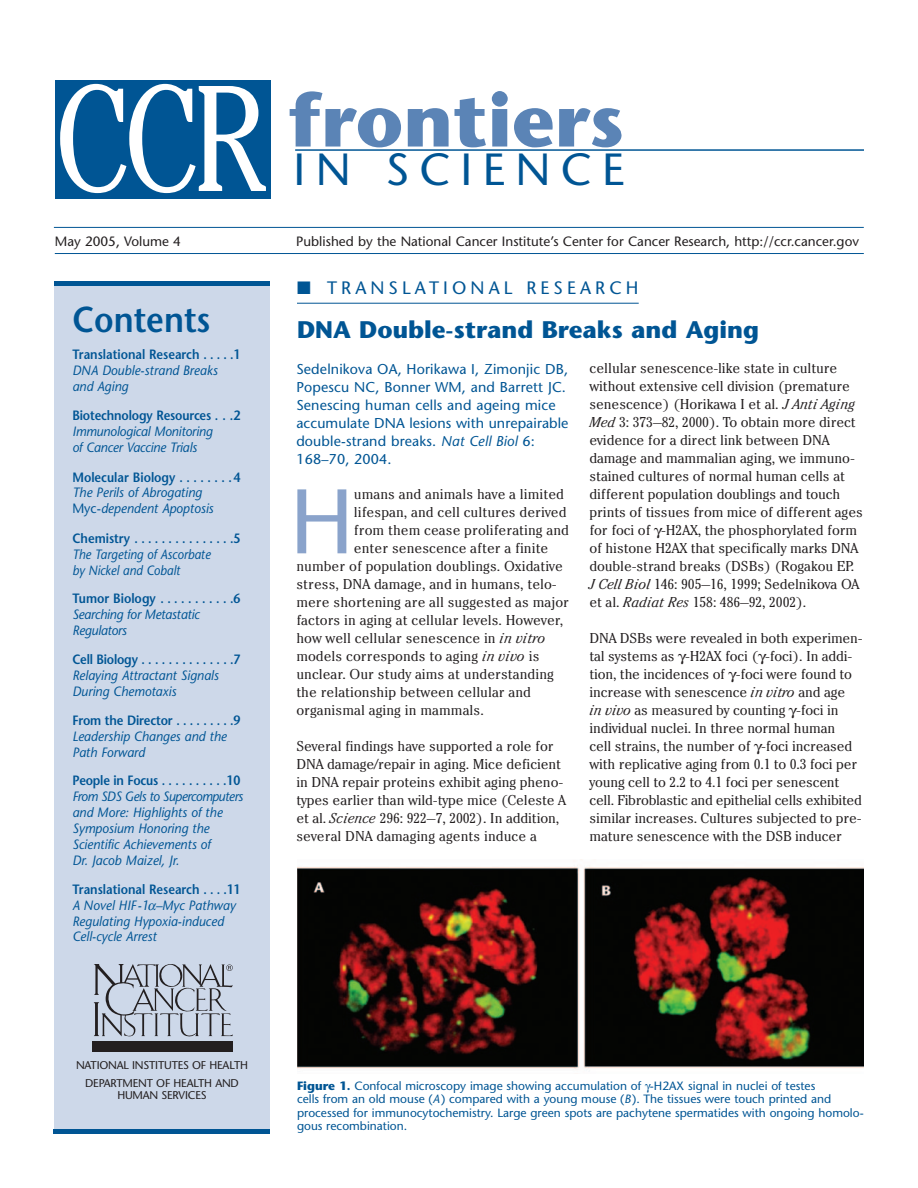
<style>
.page{position:relative;width:918px;height:1188px;background:#fff}
.page>*{position:absolute;margin:0;border:0;box-sizing:border-box;transform-origin:0 0}
.t1{font:91.35px "Stone Sans";color:#8aa3cb}
.t2{font:700 75px "Stone Sans";color:#5b84b6}
.t3{font:45px "Stone Sans";letter-spacing:.23em;color:#005594}
.t4{font:600 36px "Stone Sans";color:#005594;scale:.9 1}
.t5{font:700 24px "Stone Sans";color:#005594}
.t6{font:18px "Stone Sans";letter-spacing:.23em;color:#005594}
.t7{font:300 condensed 14.25px/18px "Cheltenham";letter-spacing:-.01em;color:#231f20;scale:1.24 1}
.t8{font:14.25px/18px "Stone Sans";letter-spacing:.01em;color:#005594}
.t9{font:italic 13.5px/15.9px "Stone Sans";color:#005594;scale:.95 1}
.t10{font:600 13.5px "Stone Sans";color:#005594;scale:.9 1}
.t11{font:13.5px "Stone Sans";color:#231f20}
.t12{font:italic 13.5px/15.9px "Stone Sans";color:#005594;scale:.9 1}
.t13{font:12px/13.5px "Stone Sans";color:#005594}
.t14{font:11.25px/18px "Stone Sans";letter-spacing:-.015em;color:#231f20;text-align:center}
.s1{font-family:"Cheltenham";font-weight:300;font-stretch:condensed;font-size:150px;color:#fff}
.s2{font-style:normal}
.s3{font-style:italic}
.s4{font-weight:700}
</style>
<div class="page">
<div style="left:54px;top:282px;width:216px;height:852px;background:#cdd8e9"></div>
<div style="left:55px;top:80px;width:216px;height:119px;background:#005594"></div>
<hr style="left:295px;top:149px;width:569px;height:2px;background:#005594">
<div style="left:54px;top:1129px;width:216px;height:5px;background:#005594"></div>
<hr style="left:54px;top:227px;width:810px;height:1px;background:#005594">
<hr style="left:55px;top:253px;width:809px;height:1px;background:#005594">
<div style="left:55px;top:281px;width:215px;height:5px;background:#005594"></div>
<div style="left:93px;top:1041px;width:140px;height:10px;background:#231f20"></div>
<svg style="left:94px;top:964px;width:139px;height:73px"></svg>
<hr style="left:297px;top:303px;width:342px;height:1px;background:#005594">
<img style="left:297px;top:867px;width:567px;height:203px">
<h2 class="t2" style="left:55px;top:91px;width:571px"><span class="s1">CCR</span> frontiers</h2>
<h3 class="t3" style="left:293px;top:152px;width:332px">IN SCIENCE</h3>
<p class="t11" style="left:55px;top:236px;width:128px">May 2005, Volume 4</p>
<p class="t11" style="left:296px;top:236px;width:564px">Published by the National Cancer Institute’s Center for Cancer Research, http://ccr.cancer.gov</p>
<h3 class="t4" style="left:72px;top:306px;width:155px">Contents</h3>
<p class="t10" style="left:72px;top:349px;width:188px">Translational Research . . . . .1</p>
<p class="t9" style="left:72px;top:364px;width:154px">DNA Double-strand Breaks and Aging</p>
<p class="t10" style="left:72px;top:410px;width:188px">Biotechnology Resources . . .2</p>
<p class="t9" style="left:72px;top:425px;width:149px">Immunological Monitoring of Cancer Vaccine Trials</p>
<p class="t10" style="left:72px;top:472px;width:188px">Molecular Biology . . . . . . . .4</p>
<p class="t9" style="left:72px;top:486px;width:150px">The Perils of Abrogating<br><span class="s2">Myc-</span>dependent Apoptosis</p>
<p class="t10" style="left:72px;top:533px;width:188px">Chemistry . . . . . . . . . . . . . . .5</p>
<p class="t12" style="left:72px;top:547px;width:155px">The Targeting of Ascorbate by Nickel and Cobalt</p>
<p class="t10" style="left:72px;top:593px;width:188px">Tumor Biology . . . . . . . . . . .6</p>
<p class="t9" style="left:72px;top:608px;width:135px">Searching for Metastatic<br>Regulators</p>
<p class="t10" style="left:72px;top:654px;width:188px">Cell Biology . . . . . . . . . . . . . .7</p>
<p class="t9" style="left:72px;top:669px;width:156px">Relaying Attractant Signals<br>During Chemotaxis</p>
<p class="t10" style="left:72px;top:715px;width:188px">From the Director . . . . . . . . .9</p>
<p class="t9" style="left:72px;top:729px;width:164px">Leadership Changes and the<br>Path Forward</p>
<p class="t10" style="left:72px;top:775px;width:188px">People in Focus . . . . . . . . . .10</p>
<p class="t9" style="left:72px;top:790px;width:181px">From SDS Gels to Supercomputers and More: Highlights of the<br>Symposium Honoring the<br>Scientific Achievements of<br>Dr. Jacob Maizel, Jr.</p>
<p class="t10" style="left:72px;top:884px;width:188px">Translational Research . . . .11</p>
<p class="t9" style="left:72px;top:898px;width:173px">A Novel HIF-1 –Myc Pathway<br>Regulating Hypoxia-induced<br>Cell-cycle Arrest</p>
<p class="t14" style="left:76px;top:1057px;width:174px">NATIONAL INSTITUTES OF HEALTH<br>DEPARTMENT OF HEALTH AND</p>
<p class="t14" style="left:117px;top:1087px;width:91px">HUMAN SERVICES</p>
<p class="t6" style="left:297px;top:281px;width:343px">■ TRANSLATIONAL RESEARCH</p>
<h3 class="t5" style="left:297px;top:321px;width:464px">DNA Double-strand Breaks and Aging</h3>
<p class="t8" style="left:296px;top:361px;width:274px">Sedelnikova OA, Horikawa I, Zimonjic DB, Popescu NC, Bonner WM, and Barrett JC.<br>Senescing human cells and ageing mice accumulate DNA lesions with unrepairable double-strand breaks. <span class="s3">Nat Cell Biol</span> 6:<br>168–70, 2004.</p>
<h1 class="t1" style="left:290px;top:486px;width:66px">H</h1>
<p class="t7" style="left:354px;top:487px;width:171px">umans and animals have a limited</p>
<p class="t7" style="left:354px;top:505px;width:173px">lifespan, and cell cultures derived</p>
<p class="t7" style="left:354px;top:523px;width:175px">from them cease proliferating and</p>
<p class="t7" style="left:354px;top:541px;width:158px">enter senescence after a finite</p>
<p class="t7" style="left:296px;top:559px;width:217px">number of population doublings. Oxidative</p>
<p class="t7" style="left:296px;top:577px;width:212px">stress, DNA damage, and in humans, telo-</p>
<p class="t7" style="left:296px;top:595px;width:221px">mere shortening are all suggested as major</p>
<p class="t7" style="left:296px;top:613px;width:217px">factors in aging at cellular levels. However,</p>
<p class="t7" style="left:296px;top:631px;width:202px">how well cellular senescence in <span class="s3">in vitro</span></p>
<p class="t7" style="left:296px;top:649px;width:198px">models corresponds to aging <span class="s3">in vivo</span> is</p>
<p class="t7" style="left:296px;top:667px;width:209px">unclear. Our study aims at understanding</p>
<p class="t7" style="left:296px;top:685px;width:191px">the relationship between cellular and</p>
<p class="t7" style="left:296px;top:703px;width:153px">organismal aging in mammals.</p>
<p class="t7" style="left:296px;top:738px;width:219px">Several findings have supported a role for DNA damage/repair in aging. Mice deficient in DNA repair proteins exhibit aging pheno&shy;types earlier than wild-type mice (Celeste A et al. <span class="s3">Science</span> 296: 922–7, 2002). In addition, several DNA damaging agents induce a</p>
<p class="t7" style="left:589px;top:361px;width:222px">cellular senescence-like state in culture without extensive cell division (premature senescence) (Horikawa I et al. <span class="s3">J Anti Aging Med</span> 3: 373–82, 2000). To obtain more direct evidence for a direct link between DNA damage and mammalian aging, we immuno&shy;stained cultures of normal human cells at different population doublings and touch prints of tissues from mice of different ages for foci of -H2AX, the phosphorylated form of histone H2AX that specifically marks DNA double-strand breaks (DSBs) (Rogakou EP.<br><span class="s3">J Cell Biol</span> 146: 905–16, 1999; Sedelnikova OA et al. <span class="s3">Radiat Res</span> 158: 486–92, 2002).</p>
<p class="t7" style="left:589px;top:630px;width:222px">DNA DSBs were revealed in both experimen&shy;tal systems as -H2AX foci ( -foci). In addi&shy;tion, the incidences of -foci were found to increase with senescence <span class="s3">in vitro</span> and age<br><span class="s3">in vivo</span> as measured by counting -foci in individual nuclei. In three normal human<br>cell strains, the number of -foci increased with replicative aging from 0.1 to 0.3 foci per young cell to 2.2 to 4.1 foci per senescent cell. Fibroblastic and epithelial cells exhibited similar increases. Cultures subjected to pre&shy;mature senescence with the DSB inducer</p>
<p class="t13" style="left:297px;top:1080px;width:568px"><span class="s4">Figure 1.</span> Confocal microscopy image showing accumulation of -H2AX signal in nuclei of testes<br>cells from an old mouse (<span class="s3">A</span>) compared with a young mouse (<span class="s3">B</span>). The tissues were touch printed and processed for immunocytochemistry. Large green spots are pachytene spermatides with ongoing homolo&shy;gous recombination.</p>
</div>
